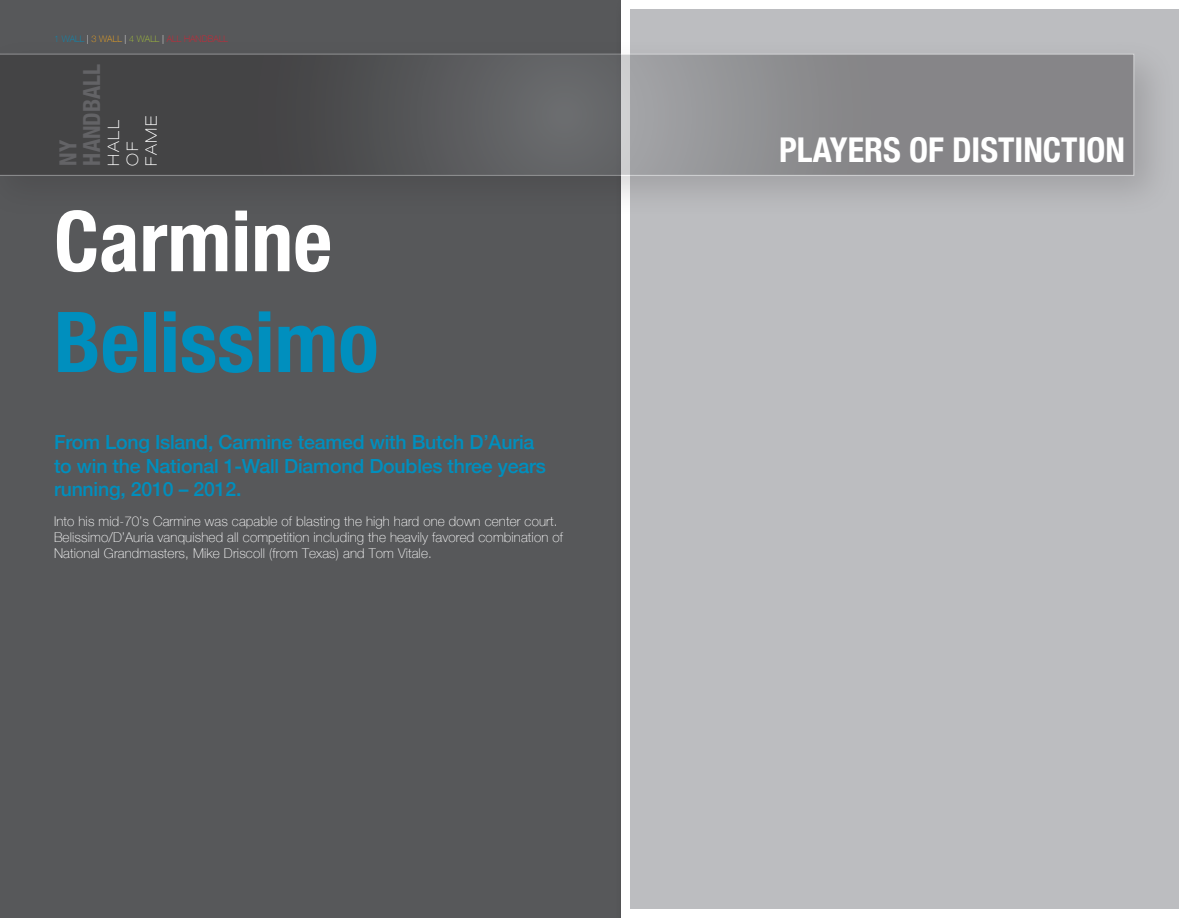
<style>
.page{position:relative;width:1188px;height:918px;background:#57585a}
.page>*{position:absolute;margin:0;border:0;box-sizing:border-box;transform-origin:0 0}
.t1{font:700 condensed 84px "Helvetica Neue";color:#008fbe}
.t2{font:700 condensed 84px "Helvetica Neue";color:#fff}
.t3{font:700 condensed 34.2px "Helvetica Neue";color:#fff}
.t4{font:700 condensed 23.55px/23.7px "Helvetica Neue";color:#636366}
.t5{font:500 19.5px/23.4px "Helvetica Neue";letter-spacing:-.01em;color:#008fbe}
.t6{font:100 expanded 15.75px/18.9px "Helvetica Neue LT";letter-spacing:.1em;color:#fff}
.t7{font:100 13.5px/16.2px "Helvetica Neue";letter-spacing:.01em;color:#fff}
.t8{font:100 9px "Helvetica Neue LT";letter-spacing:.01em;color:#da2031}
.s1{color:#008fbe}
.s2{color:#fff}
.s3{color:#f9a91b}
.s4{color:#a9c638}
</style>
<div class="page">
<div style="left:621px;top:0;width:567px;height:918px;background:#bcbdc0;border:9px solid #fff"></div>
<div style="left:0;top:37px;width:1178px;height:182px;background:#231f20;opacity:.5"></div>
<svg style="left:0;top:54px;width:1134px;height:121px"></svg>
<p class="t8" style="left:54px;top:33px;width:176px"><span class="s1">1 WALL</span> <span class="s2">|</span> <span class="s3">3 WALL</span> <span class="s2">|</span> <span class="s4">4 WALL</span> <span class="s2">|</span> ALL HANDBALL</p>
<h3 class="t4" style="left:55px;top:166px;width:103px;rotate:-90deg">NY<br>HANDBALL</h3>
<p class="t6" style="left:104px;top:166px;width:51px;rotate:-90deg">HALL<br>OF<br>FAME</p>
<p class="t2" style="left:54px;top:172px;width:280px">Carmine</p>
<p class="t1" style="left:54px;top:272px;width:326px">Belissimo</p>
<p class="t5" style="left:54px;top:429px;width:493px">From Long Island, Carmine teamed with Butch D’Auria to win the National 1-Wall Diamond Doubles three years running, 2010 – 2012.</p>
<p class="t7" style="left:54px;top:512px;width:511px">Into his mid-70’s Carmine was capable of blasting the high hard one down center court.<br>Belissimo/D’Auria vanquished all competition including the heavily favored combination of<br>National Grandmasters, Mike Driscoll (from Texas) and Tom Vitale.</p>
<h2 class="t3" style="left:779px;top:121px;width:347px">PLAYERS OF DISTINCTION</h2>
</div>
